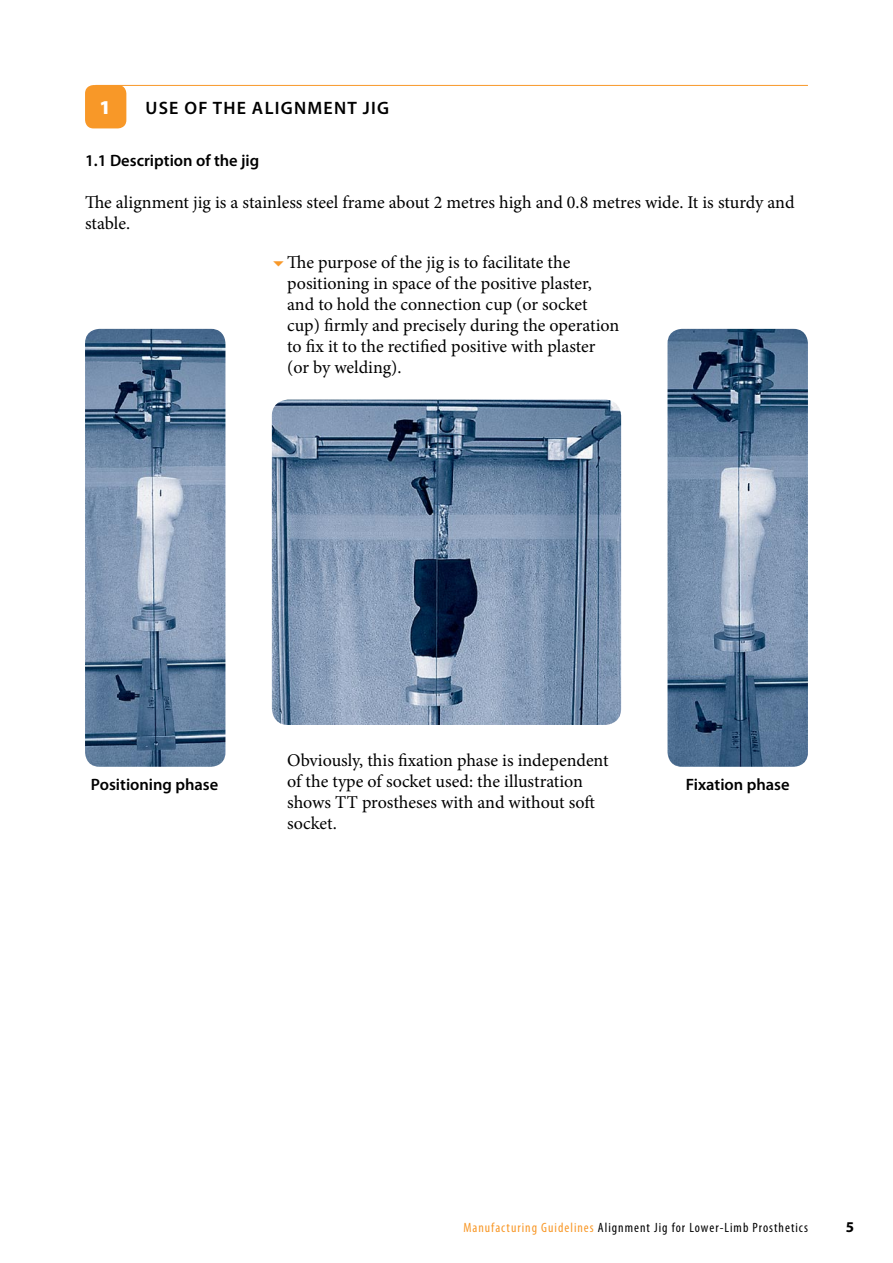
<style>
.page{position:relative;width:893px;height:1263px;background:#fff}
.page>*{position:absolute;margin:0;border:0;box-sizing:border-box;transform-origin:0 0}
.t1{font:900 19.65px "Myriad Pro";color:#fff}
.t2{font:18px/21px "Minion Pro";color:#000}
.t3{font:600 18px "Myriad Pro";letter-spacing:.07em;color:#000}
.t4{font:600 16.5px "Myriad Pro";color:#000}
.t5{font:condensed 13.5px "Myriad Pro";letter-spacing:.075em;color:#000}
.s1{color:#f89828}
</style>
<div class="page">
<img style="left:272px;top:400px;width:349px;height:325px;border-radius:16px">
<img style="left:85px;top:329px;width:140px;height:438px;border-radius:14px">
<img style="left:667px;top:329px;width:141px;height:438px;border-radius:14px">
<div style="left:85px;top:85px;width:41px;height:43px;background:#f89828;border-radius:9px"></div>
<hr style="left:95px;top:85px;width:713px;height:1px;background:#f89828">
<p class="t1" style="left:99px;top:94px;width:13px">1</p>
<p class="t3" style="left:145px;top:96px;width:245px">Use of the alignment jig</p>
<p class="t4" style="left:85px;top:150px;width:176px">1.1 Description of the jig</p>
<p class="t2" style="left:85px;top:192px;width:711px">The alignment jig is a stainless steel frame about 2 metres high and 0.8 metres wide. It is sturdy and stable.</p>
<p class="t2" style="left:287px;top:252px;width:334px">The purpose of the jig is to facilitate the positioning in space of the positive plaster, and to hold the connection cup (or socket cup) firmly and precisely during the operation to fix it to the rectified positive with plaster (or by welding).</p>
<p class="t2" style="left:287px;top:750px;width:323px">Obviously, this fixation phase is independent of the type of socket used: the illustration shows TT prostheses with and without soft socket.</p>
<p class="t4" style="left:91px;top:774px;width:129px">Positioning phase</p>
<p class="t4" style="left:686px;top:774px;width:105px">Fixation phase</p>
<p class="t5" style="left:463px;top:1219px;width:346px"><span class="s1">Manufacturing Guidelines</span> Alignment Jig for Lower-Limb Prosthetics</p>
</div>
